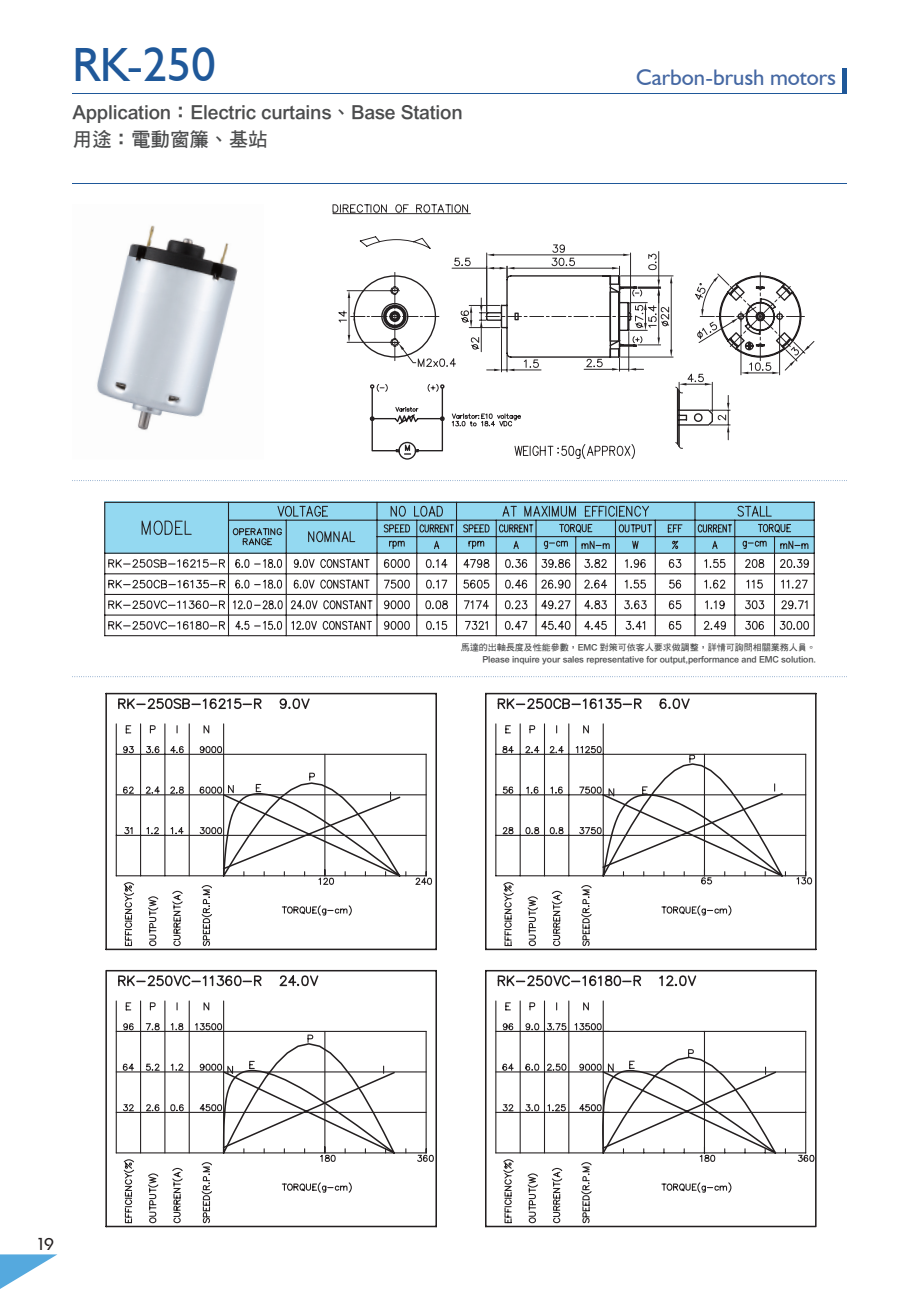
<style>
.page{position:relative;width:919px;height:1289px;background:#fff}
.page>*{position:absolute;margin:0;border:0;box-sizing:border-box;transform-origin:0 0}
.t1{font:48px "Humanist 521 BT";color:#1f5899}
.t2{font:22.5px "Humanist 521 BT";color:#4568a3}
.t3{font:19.5px/27px "DF Hei Bd HKP BF";color:#4b4c4d}
.t4{font:500 18px "Bauhaus Itc TEE";color:#231f20}
.t5{font:9px/12px "DF Hei Bd HKP BF";color:#4b4c4d;text-align:right}
</style>
<div class="page">
<hr style="left:73px;top:94px;width:773px;height:1px;background:#1f5899">
<hr style="left:73px;top:183px;width:773px;height:1px;background:#1f5899">
<hr style="left:842px;top:68px;width:4px;height:26px;background:#1f5899">
<img style="left:102px;top:225px;width:136px;height:137px">
<img style="left:97px;top:362px;width:118px;height:69px">
<svg style="left:72px;top:480px;width:775px;height:1px"></svg>
<svg style="left:72px;top:676px;width:775px;height:1px"></svg>
<svg style="left:332px;top:204px;width:139px;height:40px"></svg>
<svg style="left:338px;top:244px;width:476px;height:215px"></svg>
<svg style="left:104px;top:502px;width:710px;height:134px"></svg>
<svg style="left:105px;top:692px;width:711px;height:258px"></svg>
<svg style="left:105px;top:969px;width:711px;height:258px"></svg>
<svg style="left:118px;top:975px;width:200px;height:11px"></svg>
<svg style="left:116px;top:1000px;width:318px;height:223px"></svg>
<svg style="left:223px;top:1043px;width:172px;height:110px"></svg>
<svg style="left:0;top:1254px;width:57px;height:34px"></svg>
<h1 class="t1" style="left:73px;top:35px;width:144px">RK-250</h1>
<h3 class="t3" style="left:73px;top:99px;width:391px">Application：Electric curtains、Base Station用途：電動窗簾、基站</h3>
<h2 class="t2" style="left:636px;top:64px;width:201px">Carbon-brush motors</h2>
<p class="t5" style="left:460px;top:641px;width:357px">馬達的出軸長度及性能參數，EMC 對策可依客人要求做調整，詳情可詢問相關業務人員。<br>Please inquire your sales representative for output,performance and EMC solution.</p>
<h3 class="t4" style="left:35px;top:1232px;width:20px">19</h3>
</div>
